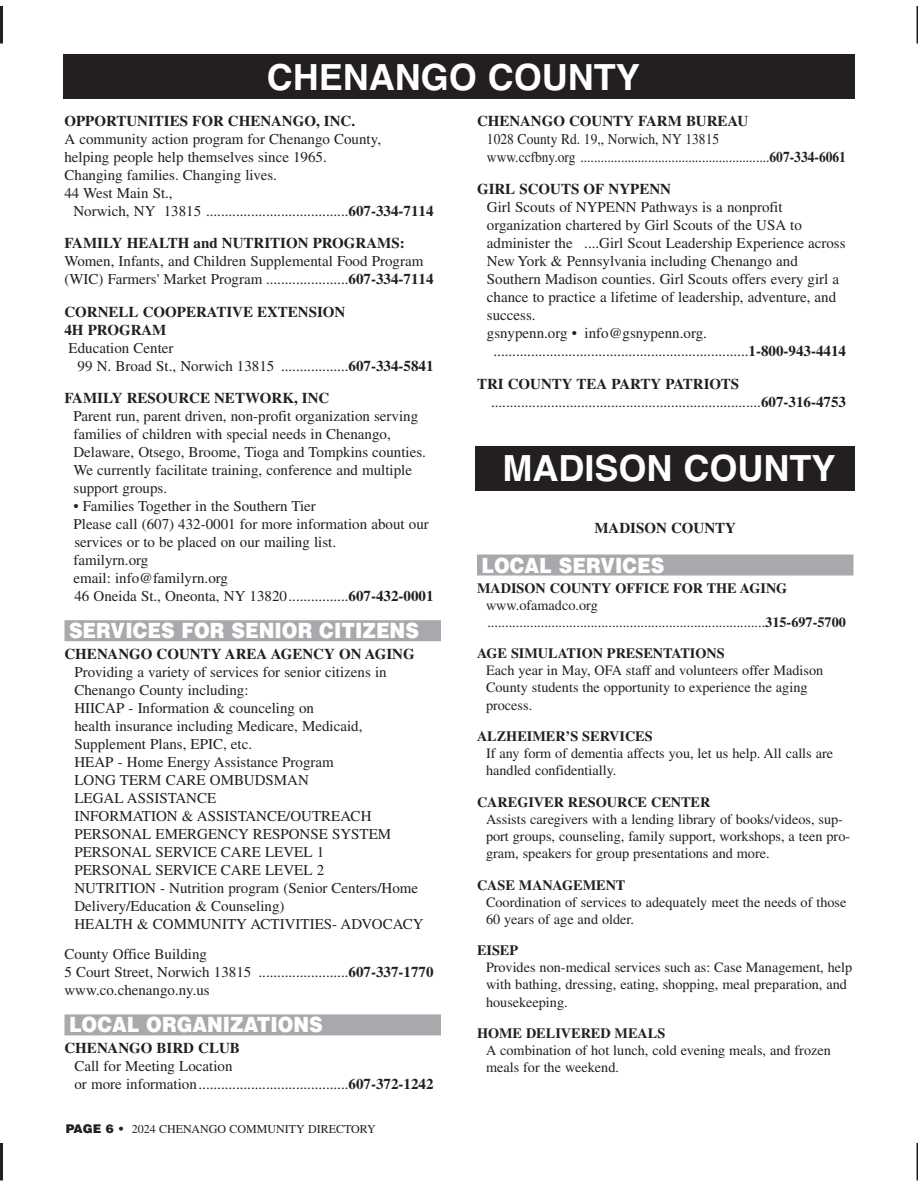
<style>
.page{position:relative;width:918px;height:1188px;background:#fff}
.page>*{position:absolute;margin:0;border:0;box-sizing:border-box;transform-origin:0 0}
.t1{font:700 36px "Helvetica";color:#fff}
.t2{font:900 21px "Helvetica";color:#fff;scale:.9 1}
.t3{font:15px/18px "Times";color:#231f20}
.t4{font:700 15px/18px "Times";color:#231f20}
.t5{font:15px/18px "Times";color:#231f20;scale:.9 1}
.t6{font:14.25px/17.1px "Times";color:#231f20}
.t7{font:700 14.25px "Times";color:#231f20}
.t8{font:12px "Times";color:#231f20}
.s1{font-weight:700}
.s2{font-family:"Helvetica";font-weight:900}
</style>
<div class="page">
<hr style="left:916px;top:6px;width:2px;height:38px;background:#231f20">
<hr style="left:916px;top:1143px;width:2px;height:37px;background:#231f20">
<hr style="left:0;top:6px;width:3px;height:38px;background:#231f20">
<hr style="left:0;top:1143px;width:3px;height:37px;background:#231f20">
<div style="left:64px;top:620px;width:377px;height:21px;background:#a7a9ac"></div>
<div style="left:64px;top:1014px;width:377px;height:21px;background:#a7a9ac"></div>
<div style="left:477px;top:555px;width:377px;height:21px;background:#a7a9ac"></div>
<div style="left:63px;top:54px;width:792px;height:45px;background:#231f20"></div>
<div style="left:476px;top:446px;width:379px;height:45px;background:#231f20"></div>
<h1 class="t1" style="left:267px;top:64px;width:374px">CHENANGO COUNTY</h1>
<p class="t4" style="left:64px;top:113px;width:292px">OPPORTUNITIES FOR CHENANGO, INC.</p>
<p class="t3" style="left:64px;top:131px;width:318px">A community action program for Chenango County,</p>
<p class="t3" style="left:64px;top:149px;width:264px">helping people help themselves since 1965.</p>
<p class="t3" style="left:64px;top:167px;width:214px">Changing families. Changing lives.</p>
<p class="t3" style="left:64px;top:185px;width:110px">44 West Main St.,</p>
<p class="t3" style="left:74px;top:203px;width:362px">Norwich, NY 13815 ......................................<span class="s1">607-334-7114</span></p>
<p class="t4" style="left:64px;top:236px;width:342px">FAMILY HEALTH and NUTRITION PROGRAMS:</p>
<p class="t3" style="left:64px;top:254px;width:371px">Women, Infants, and Children Supplemental Food Program (WIC) Farmers' Market Program ......................<span class="s1">607-334-7114</span></p>
<p class="t4" style="left:64px;top:304px;width:282px">CORNELL COOPERATIVE EXTENSION<br>4H PROGRAM</p>
<p class="t3" style="left:78px;top:340px;width:357px;text-indent:-9px">Education Center<br>99 N. Broad St., Norwich 13815 ..................<span class="s1">607-334-5841</span></p>
<p class="t4" style="left:64px;top:390px;width:266px">FAMILY RESOURCE NETWORK, INC</p>
<p class="t3" style="left:74px;top:409px;width:354px">Parent run, parent driven, non-profit organization serving families of children with special needs in Chenango, Delaware, Otsego, Broome, Tioga and Tompkins counties.<br>We currently facilitate training, conference and multiple support groups.</p>
<p class="t3" style="left:74px;top:499px;width:362px">• Families Together in the Southern Tier<br>Please call (607) 432-0001 for more information about our services or to be placed on our mailing list.<br>familyrn.org<br>email: info@familyrn.org<br>46 Oneida St., Oneonta, NY 13820................<span class="s1">607-432-0001</span></p>
<h2 class="t2" style="left:69px;top:623px;width:390px">SERVICES FOR SENIOR CITIZENS</h2>
<p class="t4" style="left:64px;top:646px;width:352px">CHENANGO COUNTY AREA AGENCY ON AGING</p>
<p class="t3" style="left:74px;top:664px;width:351px">Providing a variety of services for senior citizens in Chenango County including:<br>HIICAP - Information &amp; counceling on<br>health insurance including Medicare, Medicaid, Supplement Plans, EPIC, etc.<br>HEAP - Home Energy Assistance Program<br>LONG TERM CARE OMBUDSMAN<br>LEGAL ASSISTANCE<br>INFORMATION &amp; ASSISTANCE/OUTREACH PERSONAL EMERGENCY RESPONSE SYSTEM PERSONAL SERVICE CARE LEVEL 1<br>PERSONAL SERVICE CARE LEVEL 2<br>NUTRITION - Nutrition program (Senior Centers/Home Delivery/Education &amp; Counseling)<br>HEALTH &amp; COMMUNITY ACTIVITIES- ADVOCACY</p>
<p class="t3" style="left:64px;top:947px;width:371px">County Office Building<br>5 Court Street, Norwich 13815 ........................<span class="s1">607-337-1770 </span>www.co.chenango.ny.us</p>
<h2 class="t2" style="left:69px;top:1017px;width:284px">LOCAL ORGANIZATIONS</h2>
<p class="t4" style="left:64px;top:1040px;width:177px">CHENANGO BIRD CLUB</p>
<p class="t3" style="left:74px;top:1058px;width:361px">Call for Meeting Location<br>or more information........................................<span class="s1">607-372-1242</span></p>
<p class="t8" style="left:66px;top:1125px;width:312px"><span class="s2">PAGE 6 •</span> 2024 CHENANGO COMMUNITY DIRECTORY</p>
<p class="t4" style="left:477px;top:113px;width:273px">CHENANGO COUNTY FARM BUREAU</p>
<p class="t5" style="left:487px;top:131px;width:400px">1028 County Rd. 19,, Norwich, NY 13815<br>www.ccfbny.org ........................................................<span class="s1">607-334-6061</span></p>
<p class="t4" style="left:477px;top:182px;width:196px">GIRL SCOUTS OF NYPENN</p>
<p class="t3" style="left:487px;top:200px;width:297px">Girl Scouts of NYPENN Pathways is a nonprofit</p>
<p class="t3" style="left:487px;top:218px;width:317px">organization chartered by Girl Scouts of the USA to</p>
<p class="t3" style="left:487px;top:236px;width:360px">administer the ....Girl Scout Leadership Experience across</p>
<p class="t3" style="left:487px;top:254px;width:312px">New York &amp; Pennsylvania including Chenango and</p>
<p class="t3" style="left:487px;top:272px;width:354px">Southern Madison counties. Girl Scouts offers every girl a</p>
<p class="t3" style="left:487px;top:290px;width:351px">chance to practice a lifetime of leadership, adventure, and</p>
<p class="t3" style="left:487px;top:308px;width:50px">success.</p>
<p class="t3" style="left:487px;top:326px;width:222px">gsnypenn.org • info@gsnypenn.org.</p>
<p class="t3" style="left:494px;top:344px;width:354px">....................................................................<span class="s1">1-800-943-4414</span></p>
<p class="t3" style="left:491px;top:376px;width:356px;text-indent:-14px"><span class="s1">TRI COUNTY TEA PARTY PATRIOTS </span>........................................................................<span class="s1">607-316-4753</span></p>
<h1 class="t1" style="left:503px;top:455px;width:334px">MADISON COUNTY</h1>
<p class="t4" style="left:594px;top:520px;width:143px">MADISON COUNTY</p>
<h2 class="t2" style="left:482px;top:557px;width:205px">LOCAL SERVICES</h2>
<p class="t7" style="left:477px;top:583px;width:312px">MADISON COUNTY OFFICE FOR THE AGING</p>
<p class="t6" style="left:486px;top:598px;width:362px">www.ofamadco.org ..............................................................................<span class="s1">315-697-5700</span></p>
<p class="t7" style="left:477px;top:648px;width:249px">AGE SIMULATION PRESENTATIONS</p>
<p class="t6" style="left:486px;top:663px;width:339px">Each year in May, OFA staff and volunteers offer Madison<br>County students the opportunity to experience the aging process.</p>
<p class="t7" style="left:477px;top:731px;width:177px">ALZHEIMER’S SERVICES</p>
<p class="t6" style="left:486px;top:746px;width:349px">If any form of dementia affects you, let us help. All calls are handled confidentially.</p>
<p class="t7" style="left:477px;top:797px;width:235px">CAREGIVER RESOURCE CENTER</p>
<p class="t6" style="left:486px;top:812px;width:366px">Assists caregivers with a lending library of books/videos, sup&shy;port groups, counseling, family support, workshops, a teen pro&shy;gram, speakers for group presentations and more.</p>
<p class="t7" style="left:477px;top:880px;width:150px">CASE MANAGEMENT</p>
<p class="t6" style="left:486px;top:895px;width:362px">Coordination of services to adequately meet the needs of those<br>60 years of age and older.</p>
<p class="t7" style="left:477px;top:945px;width:43px">EISEP</p>
<p class="t6" style="left:486px;top:960px;width:368px">Provides non-medical services such as: Case Management, help with bathing, dressing, eating, shopping, meal preparation, and housekeeping.</p>
<p class="t7" style="left:477px;top:1028px;width:190px">HOME DELIVERED MEALS</p>
<p class="t6" style="left:486px;top:1043px;width:346px">A combination of hot lunch, cold evening meals, and frozen meals for the weekend.</p>
</div>
